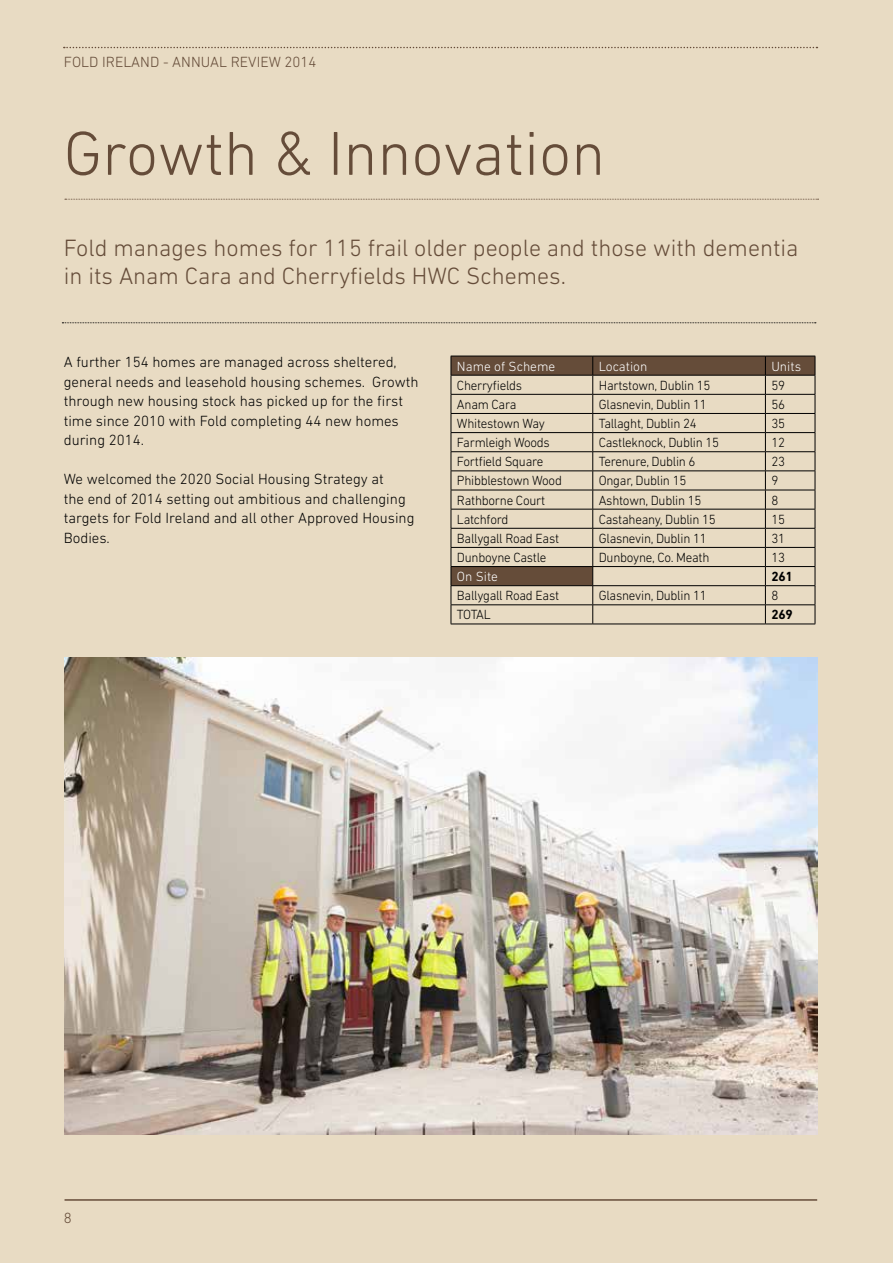
<style>
.page{position:relative;width:893px;height:1263px;background:#e8dbc3}
.page>*{position:absolute;margin:0;border:0;box-sizing:border-box;transform-origin:0 0}
.t1{font:300 63px "DIN Next LT Pro";color:#654c39}
.t2{font:300 24px/28.8px "DIN Next LT Pro";color:#654c39}
.t3{font:300 15px/19.5px "DIN Next LT Pro";color:#000}
.t4{font:300 15px "DIN Next LT Pro";color:#654c39}
.t5{font:300 13.5px "DIN Next LT Pro";letter-spacing:-.02em;color:#000}
.t6{font:300 13.5px "DIN Next LT Pro";color:#fff}
.t7{font:700 13.5px "DIN Next LT Pro";letter-spacing:-.02em;color:#000}
</style>
<div class="page">
<hr style="left:65px;top:1199px;width:752px;height:2px;background:#654c39">
<svg style="left:62px;top:322px;width:754px;height:1px"></svg>
<svg style="left:65px;top:199px;width:754px;height:1px"></svg>
<img style="left:65px;top:657px;width:753px;height:477px">
<svg style="left:64px;top:47px;width:753px;height:1px"></svg>
<svg style="left:452px;top:357px;width:363px;height:228px"></svg>
<hr style="left:451px;top:356px;width:142px;height:1px;background:#000">
<hr style="left:593px;top:356px;width:172px;height:1px;background:#000">
<hr style="left:765px;top:356px;width:50px;height:1px;background:#000">
<hr style="left:451px;top:375px;width:142px;height:1px;background:#000">
<hr style="left:593px;top:375px;width:172px;height:1px;background:#000">
<hr style="left:765px;top:375px;width:50px;height:1px;background:#000">
<hr style="left:451px;top:394px;width:142px;height:1px;background:#000">
<hr style="left:593px;top:394px;width:172px;height:1px;background:#000">
<hr style="left:765px;top:394px;width:50px;height:1px;background:#000">
<hr style="left:451px;top:413px;width:142px;height:1px;background:#000">
<hr style="left:593px;top:413px;width:172px;height:1px;background:#000">
<hr style="left:765px;top:413px;width:50px;height:1px;background:#000">
<hr style="left:451px;top:432px;width:142px;height:1px;background:#000">
<hr style="left:593px;top:432px;width:172px;height:1px;background:#000">
<hr style="left:765px;top:432px;width:50px;height:1px;background:#000">
<hr style="left:451px;top:451px;width:142px;height:1px;background:#000">
<hr style="left:593px;top:451px;width:172px;height:1px;background:#000">
<hr style="left:765px;top:451px;width:50px;height:1px;background:#000">
<hr style="left:451px;top:471px;width:142px;height:1px;background:#000">
<hr style="left:593px;top:471px;width:172px;height:1px;background:#000">
<hr style="left:765px;top:471px;width:50px;height:1px;background:#000">
<hr style="left:451px;top:490px;width:142px;height:1px;background:#000">
<hr style="left:593px;top:490px;width:172px;height:1px;background:#000">
<hr style="left:765px;top:490px;width:50px;height:1px;background:#000">
<hr style="left:451px;top:509px;width:142px;height:1px;background:#000">
<hr style="left:593px;top:509px;width:172px;height:1px;background:#000">
<hr style="left:765px;top:509px;width:50px;height:1px;background:#000">
<hr style="left:451px;top:528px;width:142px;height:1px;background:#000">
<hr style="left:593px;top:528px;width:172px;height:1px;background:#000">
<hr style="left:765px;top:528px;width:50px;height:1px;background:#000">
<hr style="left:451px;top:547px;width:142px;height:1px;background:#000">
<hr style="left:593px;top:547px;width:172px;height:1px;background:#000">
<hr style="left:765px;top:547px;width:50px;height:1px;background:#000">
<hr style="left:451px;top:566px;width:142px;height:1px;background:#000">
<hr style="left:593px;top:566px;width:172px;height:1px;background:#000">
<hr style="left:765px;top:566px;width:50px;height:1px;background:#000">
<hr style="left:451px;top:585px;width:142px;height:1px;background:#000">
<hr style="left:593px;top:585px;width:172px;height:1px;background:#000">
<hr style="left:765px;top:585px;width:50px;height:1px;background:#000">
<hr style="left:451px;top:604px;width:142px;height:1px;background:#000">
<svg style="left:451px;top:356px;width:1px;height:268px"></svg>
<hr style="left:593px;top:604px;width:172px;height:1px;background:#000">
<svg style="left:592px;top:356px;width:1px;height:268px"></svg>
<hr style="left:765px;top:604px;width:50px;height:1px;background:#000">
<svg style="left:765px;top:356px;width:1px;height:268px"></svg>
<svg style="left:815px;top:356px;width:1px;height:268px"></svg>
<hr style="left:451px;top:624px;width:142px;height:1px;background:#000">
<hr style="left:593px;top:624px;width:172px;height:1px;background:#000">
<hr style="left:765px;top:624px;width:50px;height:1px;background:#000">
<p class="t4" style="left:64px;top:53px;width:254px">FOLD IRELAND - ANNUAL REVIEW 2014</p>
<h1 class="t1" style="left:64px;top:117px;width:543px">Growth &amp; Innovation</h1>
<h2 class="t2" style="left:64px;top:233px;width:736px">Fold manages homes for 115 frail older people and those with dementia in its Anam Cara and Cherryfields HWC Schemes.</h2>
<p class="t3" style="left:64px;top:352px;width:356px">A further 154 homes are managed across sheltered, general needs and leasehold housing schemes. Growth through new housing stock has picked up for the first time since 2010 with Fold completing 44 new homes during 2014.</p>
<p class="t3" style="left:64px;top:469px;width:352px">We welcomed the 2020 Social Housing Strategy at<br>the end of 2014 setting out ambitious and challenging targets for Fold Ireland and all other Approved Housing Bodies.</p>
<p class="t6" style="left:457px;top:358px;width:100px">Name of Scheme</p>
<p class="t6" style="left:599px;top:358px;width:50px">Location</p>
<p class="t6" style="left:771px;top:358px;width:31px">Units</p>
<p class="t5" style="left:457px;top:377px;width:67px">Cherryfields</p>
<p class="t5" style="left:599px;top:377px;width:113px">Hartstown, Dublin 15</p>
<p class="t5" style="left:771px;top:377px;width:15px">59</p>
<p class="t5" style="left:457px;top:397px;width:61px">Anam Cara</p>
<p class="t5" style="left:599px;top:397px;width:110px">Glasnevin, Dublin 11</p>
<p class="t5" style="left:771px;top:397px;width:15px">56</p>
<p class="t5" style="left:457px;top:416px;width:89px">Whitestown Way</p>
<p class="t5" style="left:599px;top:416px;width:100px">Tallaght, Dublin 24</p>
<p class="t5" style="left:771px;top:416px;width:15px">35</p>
<p class="t5" style="left:457px;top:435px;width:94px">Farmleigh Woods</p>
<p class="t5" style="left:599px;top:435px;width:122px">Castleknock, Dublin 15</p>
<p class="t5" style="left:771px;top:435px;width:15px">12</p>
<p class="t5" style="left:457px;top:454px;width:88px">Fortfield Square</p>
<p class="t5" style="left:599px;top:454px;width:98px">Terenure, Dublin 6</p>
<p class="t5" style="left:771px;top:454px;width:15px">23</p>
<p class="t5" style="left:457px;top:473px;width:106px">Phibblestown Wood</p>
<p class="t5" style="left:599px;top:473px;width:89px">Ongar, Dublin 15</p>
<p class="t5" style="left:771px;top:473px;width:8px">9</p>
<p class="t5" style="left:457px;top:492px;width:90px">Rathborne Court</p>
<p class="t5" style="left:599px;top:492px;width:104px">Ashtown, Dublin 15</p>
<p class="t5" style="left:771px;top:492px;width:8px">8</p>
<p class="t5" style="left:457px;top:511px;width:53px">Latchford</p>
<p class="t5" style="left:599px;top:511px;width:119px">Castaheany, Dublin 15</p>
<p class="t5" style="left:771px;top:511px;width:15px">15</p>
<p class="t5" style="left:457px;top:530px;width:104px">Ballygall Road East</p>
<p class="t5" style="left:599px;top:530px;width:110px">Glasnevin, Dublin 11</p>
<p class="t5" style="left:771px;top:530px;width:15px">31</p>
<p class="t5" style="left:457px;top:550px;width:91px">Dunboyne Castle</p>
<p class="t5" style="left:599px;top:550px;width:112px">Dunboyne, Co. Meath</p>
<p class="t5" style="left:771px;top:550px;width:15px">13</p>
<p class="t6" style="left:457px;top:569px;width:43px">On Site</p>
<p class="t7" style="left:771px;top:569px;width:23px">261</p>
<p class="t5" style="left:457px;top:588px;width:104px">Ballygall Road East</p>
<p class="t5" style="left:599px;top:588px;width:110px">Glasnevin, Dublin 11</p>
<p class="t5" style="left:771px;top:588px;width:8px">8</p>
<p class="t5" style="left:457px;top:607px;width:35px">TOTAL</p>
<p class="t7" style="left:771px;top:607px;width:23px">269</p>
<p class="t4" style="left:64px;top:1209px;width:9px">8</p>
</div>
